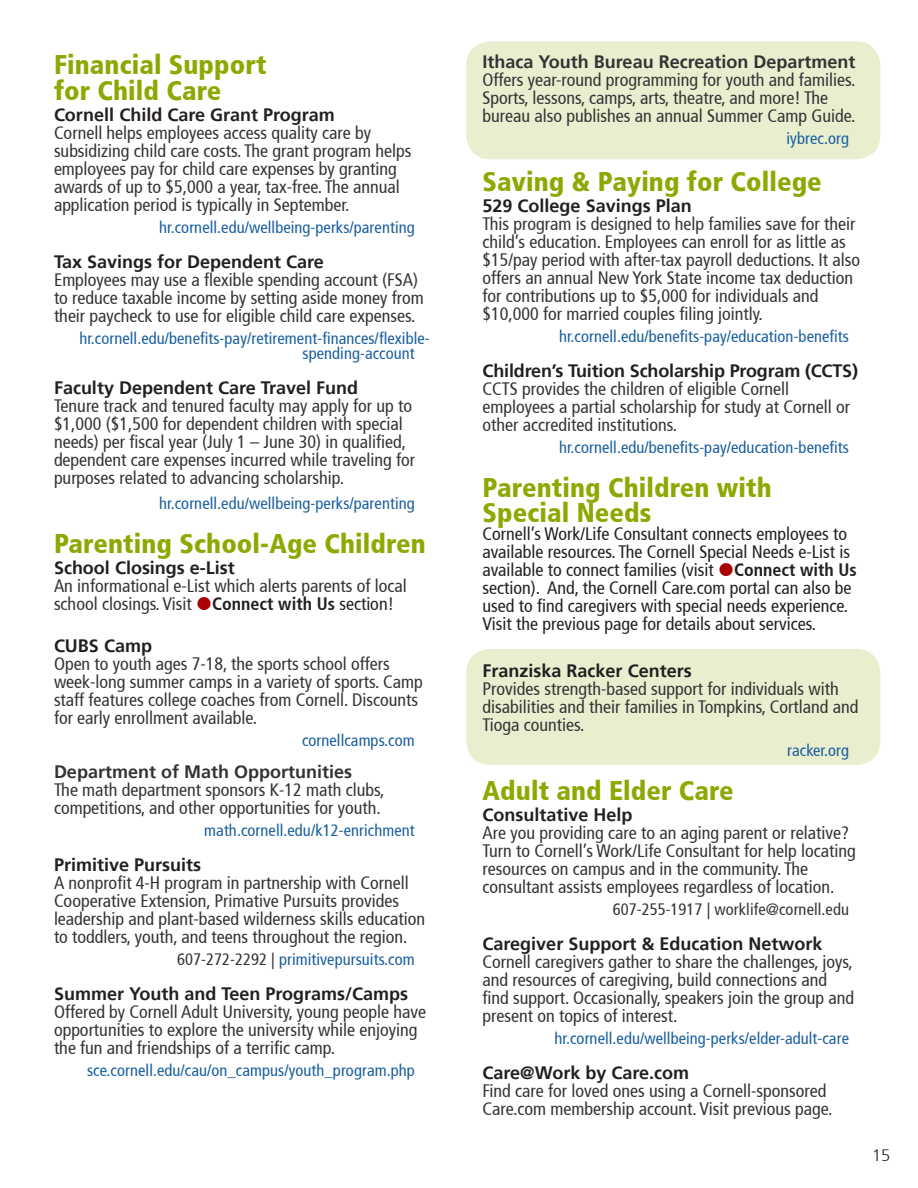
<style>
.page{position:relative;width:918px;height:1188px;background:#fff}
.page>*{position:absolute;margin:0;border:0;box-sizing:border-box;transform-origin:0 0}
.Section_Heading{font:900 condensed 27px "Frutiger 77";letter-spacing:.005em;color:#8da801}
.Blurb_Text{font:condensed 18px/18px "Frutiger 57";color:#333}
.Blurb_Contact_Info{font:700 18px "Frutiger 65";color:#231f20}
.Blurb_Text-2{font:condensed 18px/18px "Frutiger 57";color:#231f20}
.t1{font:700 18px "Frutiger 65";color:#333}
.Blurb_Contact_Info-2{font:condensed 16.5px/15px "Frutiger 57";letter-spacing:.005em;color:#175d9e}
.Blurb_Contact_Info-3{font:condensed 16.5px "Frutiger 57";letter-spacing:.005em;color:#333}
.t2{font:300 16.5px "Frutiger 45";color:#231f20}
.s1{font-family:"Frutiger 67";font-weight:700;color:#231f20}
.s2{color:#231f20}
.s3{color:#333}
.s4{font-family:"Frutiger 67";font-weight:700}
</style>
<div class="page">
<div style="left:466px;top:649px;width:414px;height:116px;background:#e9eecf;border-radius:24px"></div>
<div style="left:466px;top:41px;width:414px;height:118px;background:#e9eecf;border-radius:24px"></div>
<p class="Section_Heading" style="left:54px;top:49px;width:214px">Financial Support</p>
<p class="Section_Heading" style="left:54px;top:74px;width:169px">for Child Care</p>
<p class="Blurb_Contact_Info" style="left:54px;top:104px;width:282px">Cornell Child Care Grant Program</p>
<p class="Blurb_Text" style="left:54px;top:124px;width:359px">Cornell helps employees access quality care by subsidizing child care costs. The grant program helps employees pay for child care expenses by granting awards of up to $5,000 a year, tax-free. The annual application period is typically in September.</p>
<p class="Blurb_Contact_Info-2" style="left:159px;top:220px;width:257px">hr.cornell.edu/wellbeing-perks/parenting</p>
<p class="Blurb_Contact_Info" style="left:54px;top:251px;width:271px">Tax Savings for Dependent Care</p>
<p class="Blurb_Text" style="left:54px;top:271px;width:371px">Employees may use a flexible spending account (FSA) to reduce taxable income by setting aside money from their paycheck to use for eligible child care expenses.</p>
<p class="Blurb_Contact_Info-2" style="left:303px;top:331px;width:129px;text-indent:-223px">hr.cornell.edu/benefits-pay/retirement-finances/flexible&shy;spending-account</p>
<p class="Blurb_Contact_Info" style="left:54px;top:377px;width:306px">Faculty Dependent Care Travel Fund</p>
<p class="Blurb_Text" style="left:54px;top:397px;width:363px">Tenure track and tenured faculty may apply for up to $1,000 ($1,500 for dependent children with special needs) per fiscal year (July 1 – June 30) in qualified, dependent care expenses incurred while traveling for purposes related to advancing scholarship.</p>
<p class="Blurb_Contact_Info-2" style="left:159px;top:496px;width:257px">hr.cornell.edu/wellbeing-perks/parenting</p>
<p class="Section_Heading" style="left:54px;top:527px;width:373px">Parenting School-Age Children</p>
<p class="Blurb_Contact_Info" style="left:54px;top:557px;width:182px">School Closings e-List</p>
<p class="Blurb_Text" style="left:54px;top:577px;width:354px">An informational e-List which alerts parents of local school closings. Visit <span class="s1">Connect with Us</span> <span class="s2">section</span>!</p>
<p class="Blurb_Contact_Info" style="left:54px;top:635px;width:100px">CUBS Camp</p>
<p class="Blurb_Text" style="left:54px;top:655px;width:370px">Open to youth ages 7-18, the sports school offers week-long summer camps in a variety of sports. Camp staff features college coaches from Cornell. Discounts for early enrollment available.</p>
<p class="Blurb_Contact_Info-2" style="left:302px;top:733px;width:114px">cornellcamps.com</p>
<p class="t1" style="left:54px;top:761px;width:300px">Department of Math Opportunities</p>
<p class="Blurb_Text" style="left:54px;top:781px;width:332px">The math department sponsors K-12 math clubs, competitions, and other opportunities for youth.</p>
<p class="Blurb_Contact_Info-2" style="left:204px;top:823px;width:212px">math.cornell.edu/k12-enrichment</p>
<p class="Blurb_Contact_Info" style="left:54px;top:854px;width:149px">Primitive Pursuits</p>
<p class="Blurb_Text" style="left:54px;top:874px;width:373px">A nonprofit 4-H program in partnership with Cornell Cooperative Extension, Primative Pursuits provides leadership and plant-based wilderness skills education to toddlers, youth, and teens throughout the region.</p>
<p class="Blurb_Contact_Info-2" style="left:177px;top:952px;width:239px"><span class="s3">607-272-2292 |</span> primitivepursuits.com</p>
<p class="Blurb_Contact_Info" style="left:54px;top:983px;width:356px">Summer Youth and Teen Programs/Camps</p>
<p class="Blurb_Text" style="left:54px;top:1003px;width:374px">Offered by Cornell Adult University, young people have opportunities to explore the university while enjoying the fun and friendships of a terrific camp.</p>
<p class="Blurb_Contact_Info-2" style="left:87px;top:1063px;width:329px">sce.cornell.edu/cau/on_campus/youth_program.php</p>
<p class="t1" style="left:483px;top:51px;width:374px">Ithaca Youth Bureau Recreation Department</p>
<p class="Blurb_Text" style="left:483px;top:70px;width:374px">Offers year-round programming for youth and families.<br>Sports, lessons, camps, arts, theatre, and more! The bureau also publishes an annual Summer Camp Guide.</p>
<p class="Blurb_Contact_Info-2" style="left:787px;top:131px;width:64px">iybrec.org</p>
<p class="Section_Heading" style="left:483px;top:165px;width:341px">Saving &amp; Paying for College</p>
<p class="Blurb_Contact_Info" style="left:483px;top:195px;width:211px">529 College Savings Plan</p>
<p class="Blurb_Text" style="left:483px;top:214px;width:379px">This program is designed to help families save for their child’s education. Employees can enroll for as little as $15/pay period with after-tax payroll deductions. It also offers an annual New York State income tax deduction for contributions up to $5,000 for individuals and $10,000 for married couples filing jointly.</p>
<p class="Blurb_Contact_Info-2" style="left:559px;top:329px;width:291px">hr.cornell.edu/benefits-pay/education-benefits</p>
<p class="Blurb_Contact_Info" style="left:483px;top:360px;width:377px">Children’s Tuition Scholarship Program (CCTS)</p>
<p class="Blurb_Text" style="left:483px;top:379px;width:369px">CCTS provides the children of eligible Cornell employees a partial scholarship for study at Cornell or other accredited institutions.</p>
<p class="Blurb_Contact_Info-2" style="left:559px;top:440px;width:291px">hr.cornell.edu/benefits-pay/education-benefits</p>
<p class="Section_Heading" style="left:483px;top:471px;width:291px">Parenting Children with</p>
<p class="Section_Heading" style="left:483px;top:496px;width:170px">Special Needs</p>
<p class="Blurb_Text-2" style="left:483px;top:525px;width:376px">Cornell’s Work/Life Consultant connects employees to available resources. The Cornell Special Needs e-List is available to connect families (visit <span class="s4">Connect with Us </span>section). And, the Cornell Care.com portal can also be used to find caregivers with special needs experience.<br>Visit the previous page for details about services.</p>
<p class="Blurb_Contact_Info" style="left:483px;top:660px;width:211px">Franziska Racker Centers</p>
<p class="Blurb_Text" style="left:483px;top:679px;width:377px">Provides strength-based support for individuals with disabilities and their families in Tompkins, Cortland and<br>Tioga counties.</p>
<p class="Blurb_Contact_Info-2" style="left:787px;top:743px;width:63px">racker.org</p>
<p class="Section_Heading" style="left:483px;top:774px;width:253px">Adult and Elder Care</p>
<p class="Blurb_Contact_Info" style="left:483px;top:804px;width:152px">Consultative Help</p>
<p class="Blurb_Text" style="left:483px;top:823px;width:375px">Are you providing care to an aging parent or relative?<br>Turn to Cornell’s Work/Life Consultant for help locating resources on campus and in the community. The consultant assists employees regardless of location.</p>
<p class="Blurb_Contact_Info-3" style="left:613px;top:900px;width:238px">607-255-1917 | worklife@cornell.edu</p>
<p class="Blurb_Contact_Info" style="left:483px;top:933px;width:341px">Caregiver Support &amp; Education Network</p>
<p class="Blurb_Text" style="left:483px;top:952px;width:373px">Cornell caregivers gather to share the challenges, joys, and resources of caregiving, build connections and find support. Occasionally, speakers join the group and present on topics of interest.</p>
<p class="Blurb_Contact_Info-2" style="left:555px;top:1031px;width:296px">hr.cornell.edu/wellbeing-perks/elder-adult-care</p>
<p class="Blurb_Contact_Info" style="left:483px;top:1062px;width:208px">Care@Work by Care.com</p>
<p class="Blurb_Text" style="left:483px;top:1081px;width:351px">Find care for loved ones using a Cornell-sponsored<br>Care.com membership account. Visit previous page.</p>
<p class="t2" style="left:872px;top:1146px;width:20px">15</p>
</div>
